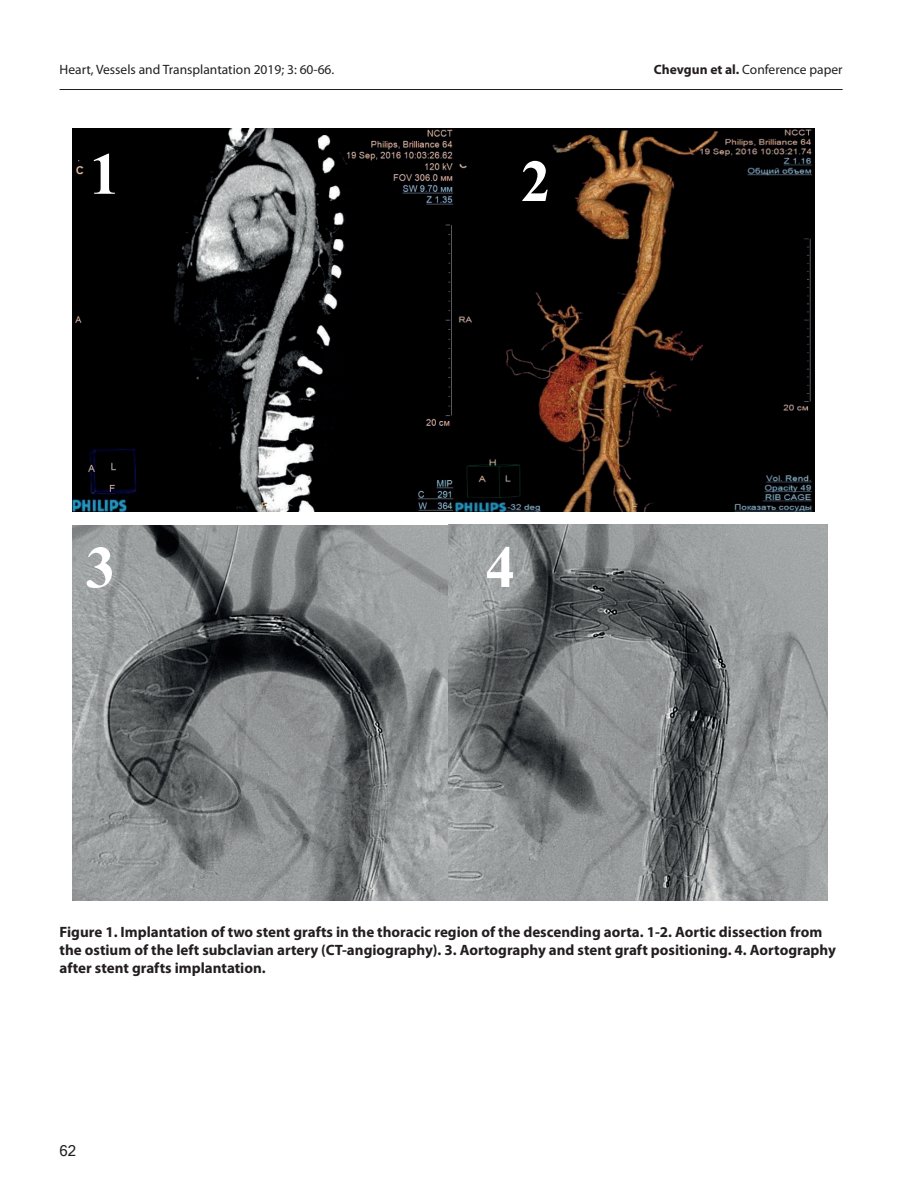
<style>
.page{position:relative;width:915px;height:1191px;background:#fff}
.page>*{position:absolute;margin:0;border:0;box-sizing:border-box;transform-origin:0 0}
.t1{font:700 59.4px "Times New Roman";color:#fff}
.t2{font:700 15px/18px "Myriad Pro";color:#231f20}
.t3{font:15px "Microsoft Sans Serif";color:#231f20}
.t4{font:13.5px "Myriad Pro";color:#231f20}
.s1{font-weight:700}
</style>
<div class="page">
<hr style="left:60px;top:89px;width:782px;height:1px;background:#231f20">
<img style="left:73px;top:128px;width:741px;height:383px">
<img style="left:73px;top:526px;width:375px;height:374px">
<img style="left:448px;top:524px;width:378px;height:376px">
<p class="t4" style="left:60px;top:61px;width:276px">Heart, Vessels and Transplantation 2019; 3: 60-66.</p>
<p class="t4" style="left:653px;top:61px;width:190px"><span class="s1">Chevgun et al.</span> Conference paper</p>
<h1 class="t1" style="left:90px;top:133px;width:31px">1</h1>
<h1 class="t1" style="left:520px;top:140px;width:31px">2</h1>
<h1 class="t1" style="left:86px;top:526px;width:31px">3</h1>
<h1 class="t1" style="left:485px;top:526px;width:31px">4</h1>
<p class="t2" style="left:60px;top:923px;width:777px">Figure 1. Implantation of two stent grafts in the thoracic region of the descending aorta. 1-2. Aortic dissection from the ostium of the left subclavian artery (CT-angiography). 3. Aortography and stent graft positioning. 4. Aortography after stent grafts implantation.</p>
<p class="t3" style="left:60px;top:1141px;width:18px">62</p>
</div>
